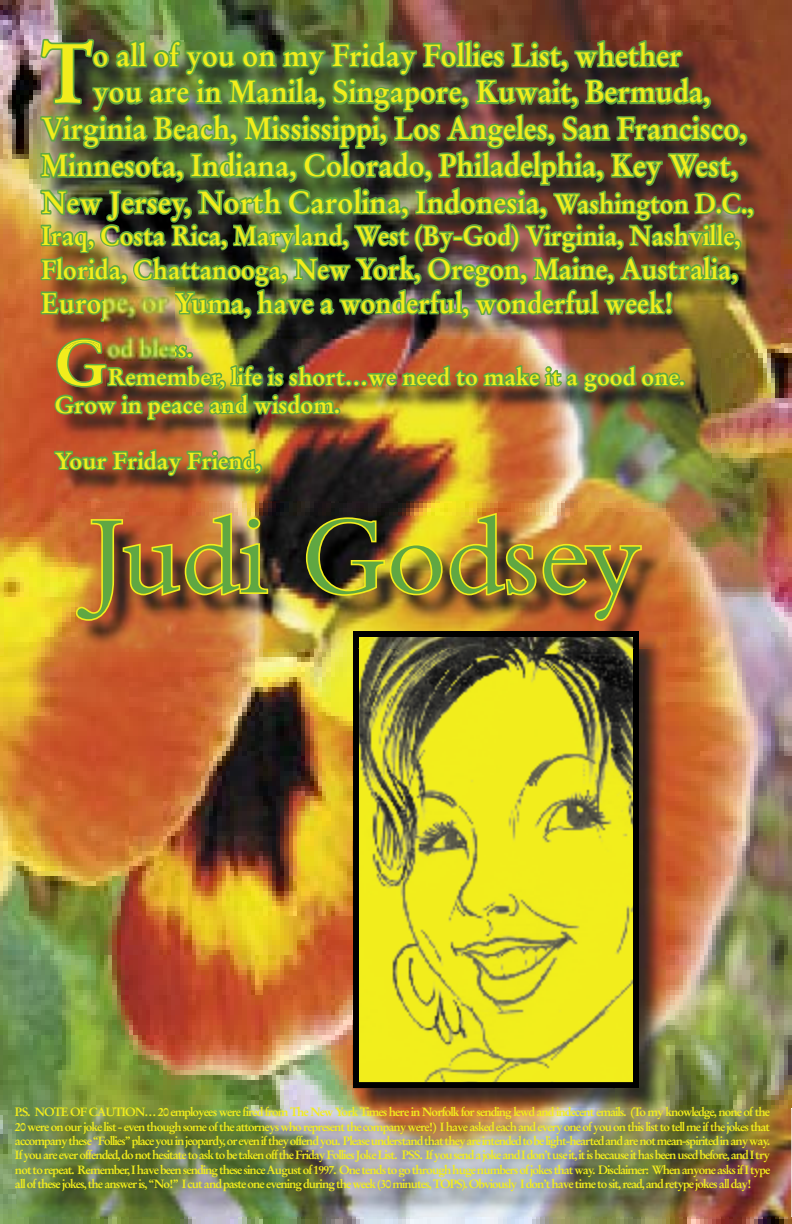
<style>
.page{position:relative;width:792px;height:1224px;background:#fff}
.page>*{position:absolute;margin:0;border:0;box-sizing:border-box;transform-origin:0 0}
.t1{font:115.2px "Bembo";color:#60a742}
.t2{font:700 83px "Stempel Garamond";color:#f2ed1c;scale:.93 1}
.t3{font:700 63.2px "Stempel Garamond";color:#f2ed1c}
.t4{font:700 30.6px "Stempel Garamond";color:#f2ed1c;scale:.93 1}
.t5{font:700 28.4px/34px "Stempel Garamond";color:#f2ed1c;scale:.93 1}
.t6{font:700 26.6px "Stempel Garamond";color:#f2ed1c;scale:.93 1}
.t7{font:700 23.2px/28px "Stempel Garamond";color:#f2ed1c}
.t8{font:700 12px/14.4px "Stempel Garamond";letter-spacing:-.08em;color:#f2ed1c;text-align:justify}
.s1{font-size:26.6px}
</style>
<div class="page">
<img style="left:0;top:0;width:791px;height:1224px">
<img style="left:0;top:279px;width:4px;height:376px">
<img style="left:614px;top:649px;width:52px;height:460px">
<img style="left:354px;top:1088px;width:260px;height:21px">
<svg style="left:353px;top:649px;width:286px;height:439px;background:#c2be24"></svg>
<img style="left:56px;top:485px;width:655px;height:16px">
<img style="left:78px;top:516px;width:590px;height:133px">
<img style="left:353px;top:631px;width:313px;height:18px">
<img style="left:354px;top:632px;width:285px;height:17px">
<img style="left:74px;top:511px;width:196px;height:111px">
<img style="left:304px;top:511px;width:339px;height:111px">
<img style="left:17px;top:1109px;width:775px;height:108px">
<img style="left:354px;top:1109px;width:312px;height:6px">
<img style="left:756px;top:42px;width:25px;height:307px">
<img style="left:38px;top:0;width:718px;height:485px">
<img style="left:104px;top:288px;width:71px;height:72px">
<h2 class="t2" style="left:41px;top:23px;width:57px">T</h2>
<h3 class="t4" style="left:93px;top:36px;width:635px">o all of you on my Friday Follies List, whether</h3>
<h3 class="t4" style="left:93px;top:73px;width:665px">you are in Manila, Singapore, Kuwait, Bermuda,</h3>
<h3 class="t4" style="left:41px;top:110px;width:760px">Virginia Beach, Mississippi, Los Angeles, San Francisco,</h3>
<h3 class="t4" style="left:41px;top:147px;width:751px">Minnesota, Indiana, Colorado, Philadelphia, Key West,</h3>
<h3 class="t4" style="left:41px;top:183px;width:768px">New Jersey, North Carolina, Indonesia, <span class="s1">Washington D.C.,</span></h3>
<h3 class="t6" style="left:41px;top:219px;width:754px">Iraq, Costa Rica, Maryland, West (By-God) Virginia, Nashville,</h3>
<h3 class="t5" style="left:41px;top:252px;width:751px"><span class="s1">Florida, Chattanooga,</span> New York, Oregon, Maine, Australia,<br>Europe, or Yuma, have a wonderful, wonderful week!</h3>
<h3 class="t3" style="left:55px;top:324px;width:54px">G</h3>
<h3 class="t7" style="left:55px;top:363px;width:632px;text-indent:53px">Remember, life is short…we need to make it a good one.<br>Grow in peace and wisdom.</h3>
<h3 class="t7" style="left:55px;top:447px;width:208px">Your Friday Friend,</h3>
<h1 class="t1" style="left:90px;top:489px;width:552px">Judi Godsey</h1>
<p class="t8" style="left:15px;top:1105px;width:757px">P.S. NOTE OF CAUTION… 20 employees were fired from The New York Times here in Norfolk for sending lewd and indecent emails. (To my knowledge, none of the 20 were on our joke list - even though some of the attorneys who represent the company were!) I have asked each and every one of you on this list to tell me if the jokes that accompany these “Follies” place you in jeopardy, or even if they offend you. Please understand that they are intended to be light-hearted and are not mean-spirited in any way.<br>If you are ever offended, do not hesitate to ask to be taken off the Friday Follies Joke List. PSS. If you send a joke and I don’t use it, it is because it has been used before, and I try not to repeat. Remember, I have been sending these since August of 1997. One tends to go through huge numbers of jokes that way. Disclaimer: When anyone asks if I type all of these jokes, the answer is, “No!” I cut and paste one evening during the week (30 minutes, TOPS). Obviously I don’t have time to sit, read, and retype jokes all day!</p>
</div>
